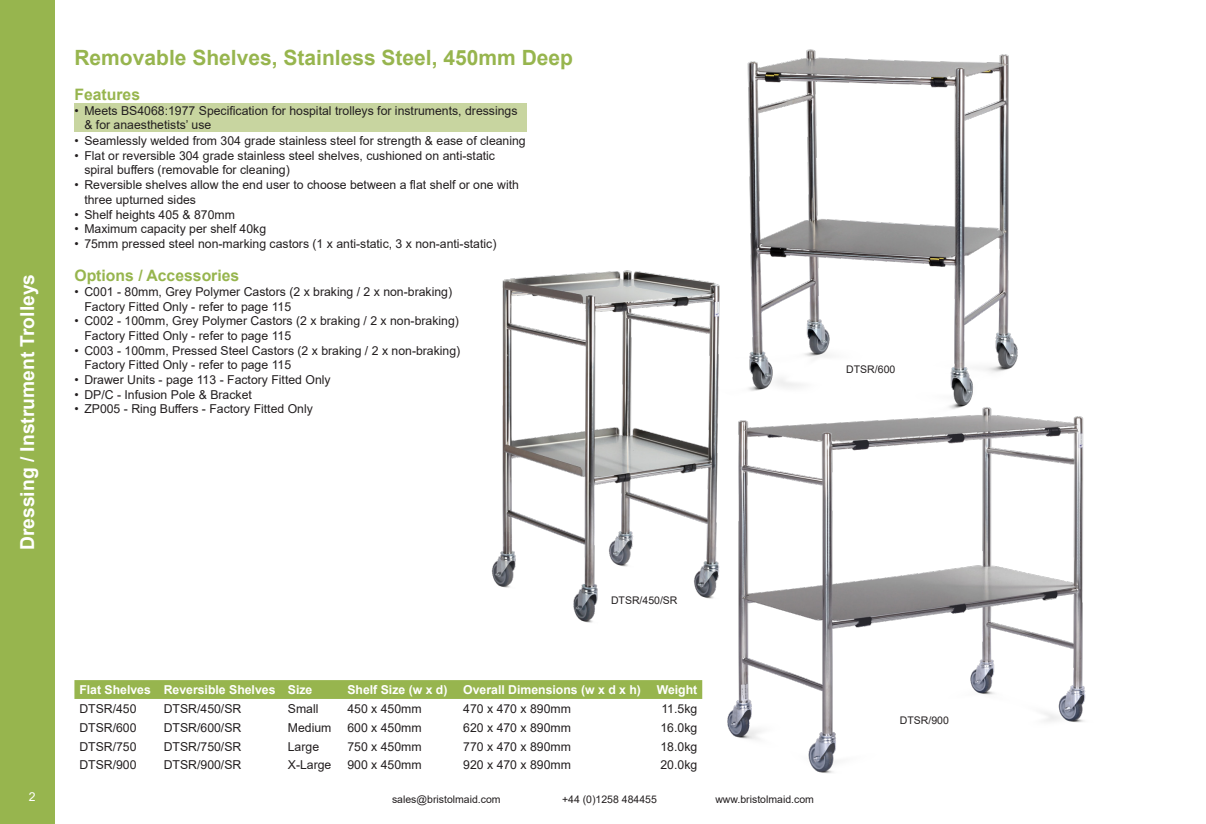
<style>
.page{position:relative;width:1206px;height:824px;background:#fff}
.page>*{position:absolute;margin:0;border:0;box-sizing:border-box;transform-origin:0 0}
.t1{font:700 21px "Arial";color:#97b54e}
.t2{font:700 19.25px "Arial";color:#fff}
.t3{font:700 15.75px "Arial";color:#97b54e}
.t4{font:12.25px/14.7px "Arial";color:#231f20}
.t5{font:700 12.25px "Arial";color:#fff}
.t6{font:12.25px "Arial";color:#fff}
.t7{font:10.5px "Arial";color:#231f20}
</style>
<div class="page">
<div style="left:0;top:0;width:55px;height:823px;background:#97b54e"></div>
<div style="left:74px;top:103px;width:453px;height:28px;background:#c8d5a0"></div>
<div style="left:74px;top:680px;width:601px;height:18px;background:#97b54e"></div>
<img style="left:675px;top:416px;width:411px;height:357px">
<img style="left:491px;top:270px;width:302px;height:382px">
<img style="left:691px;top:49px;width:351px;height:392px">
<p class="t1" style="left:74px;top:43px;width:500px">Removable Shelves, Stainless Steel, 450mm Deep</p>
<h2 class="t2" style="left:14px;top:550px;width:277px;rotate:-90deg">Dressing / Instrument Trolleys</h2>
<p class="t3" style="left:74px;top:83px;width:67px">Features</p>
<p class="t4" style="left:84px;top:103px;width:435px;text-indent:-10px">• Meets BS4068:1977 Specification for hospital trolleys for instruments, dressings &amp; for anaesthetists’ use</p>
<p class="t4" style="left:74px;top:133px;width:453px">• Seamlessly welded from 304 grade stainless steel for strength &amp; ease of cleaning</p>
<p class="t4" style="left:84px;top:148px;width:412px;text-indent:-10px">• Flat or reversible 304 grade stainless steel shelves, cushioned on anti-static spiral buffers (removable for cleaning)</p>
<p class="t4" style="left:84px;top:177px;width:436px;text-indent:-10px">• Reversible shelves allow the end user to choose between a flat shelf or one with three upturned sides</p>
<p class="t4" style="left:74px;top:207px;width:162px">• Shelf heights 405 &amp; 870mm</p>
<p class="t4" style="left:74px;top:221px;width:193px">• Maximum capacity per shelf 40kg</p>
<p class="t4" style="left:74px;top:236px;width:423px">• 75mm pressed steel non-marking castors (1 x anti-static, 3 x non-anti-static)</p>
<p class="t3" style="left:74px;top:264px;width:166px">Options / Accessories</p>
<p class="t4" style="left:84px;top:284px;width:369px;text-indent:-10px">• C001 - 80mm, Grey Polymer Castors (2 x braking / 2 x non-braking)<br>Factory Fitted Only - refer to page 115</p>
<p class="t4" style="left:84px;top:313px;width:376px;text-indent:-10px">• C002 - 100mm, Grey Polymer Castors (2 x braking / 2 x non-braking)<br>Factory Fitted Only - refer to page 115</p>
<p class="t4" style="left:84px;top:343px;width:377px;text-indent:-10px">• C003 - 100mm, Pressed Steel Castors (2 x braking / 2 x non-braking)<br>Factory Fitted Only - refer to page 115</p>
<p class="t4" style="left:74px;top:372px;width:258px">• Drawer Units - page 113 - Factory Fitted Only</p>
<p class="t4" style="left:74px;top:387px;width:179px">• DP/C - Infusion Pole &amp; Bracket</p>
<p class="t4" style="left:74px;top:401px;width:240px">• ZP005 - Ring Buffers - Factory Fitted Only</p>
<p class="t7" style="left:611px;top:592px;width:68px">DTSR/450/SR</p>
<p class="t5" style="left:79px;top:681px;width:73px">Flat Shelves</p>
<p class="t5" style="left:164px;top:681px;width:113px">Reversible Shelves</p>
<p class="t5" style="left:288px;top:681px;width:26px">Size</p>
<p class="t5" style="left:347px;top:681px;width:102px">Shelf Size (w x d)</p>
<p class="t5" style="left:463px;top:681px;width:179px">Overall Dimensions (w x d x h)</p>
<p class="t5" style="left:656px;top:681px;width:42px">Weight</p>
<p class="t4" style="left:79px;top:701px;width:59px">DTSR/450</p>
<p class="t4" style="left:164px;top:701px;width:79px">DTSR/450/SR</p>
<p class="t4" style="left:288px;top:701px;width:32px">Small</p>
<p class="t4" style="left:347px;top:701px;width:76px">450 x 450mm</p>
<p class="t4" style="left:463px;top:701px;width:109px">470 x 470 x 890mm</p>
<p class="t4" style="left:661px;top:701px;width:37px">11.5kg</p>
<p class="t4" style="left:79px;top:719px;width:59px">DTSR/600</p>
<p class="t4" style="left:164px;top:719px;width:79px">DTSR/600/SR</p>
<p class="t4" style="left:288px;top:719px;width:45px">Medium</p>
<p class="t4" style="left:347px;top:719px;width:76px">600 x 450mm</p>
<p class="t4" style="left:463px;top:719px;width:109px">620 x 470 x 890mm</p>
<p class="t4" style="left:660px;top:719px;width:38px">16.0kg</p>
<p class="t4" style="left:79px;top:738px;width:59px">DTSR/750</p>
<p class="t4" style="left:164px;top:738px;width:79px">DTSR/750/SR</p>
<p class="t4" style="left:288px;top:738px;width:33px">Large</p>
<p class="t4" style="left:347px;top:738px;width:76px">750 x 450mm</p>
<p class="t4" style="left:463px;top:738px;width:109px">770 x 470 x 890mm</p>
<p class="t4" style="left:660px;top:738px;width:38px">18.0kg</p>
<p class="t4" style="left:79px;top:757px;width:59px">DTSR/900</p>
<p class="t4" style="left:164px;top:757px;width:79px">DTSR/900/SR</p>
<p class="t4" style="left:288px;top:757px;width:45px">X-Large</p>
<p class="t4" style="left:347px;top:757px;width:76px">900 x 450mm</p>
<p class="t4" style="left:463px;top:757px;width:109px">920 x 470 x 890mm</p>
<p class="t4" style="left:660px;top:757px;width:38px">20.0kg</p>
<p class="t6" style="left:29px;top:788px;width:8px">2</p>
<p class="t7" style="left:392px;top:792px;width:110px">sales@bristolmaid.com</p>
<p class="t7" style="left:562px;top:792px;width:96px">+44 (0)1258 484455</p>
<p class="t7" style="left:715px;top:792px;width:100px">www.bristolmaid.com</p>
<p class="t7" style="left:846px;top:362px;width:51px">DTSR/600</p>
<p class="t7" style="left:900px;top:713px;width:51px">DTSR/900</p>
</div>
